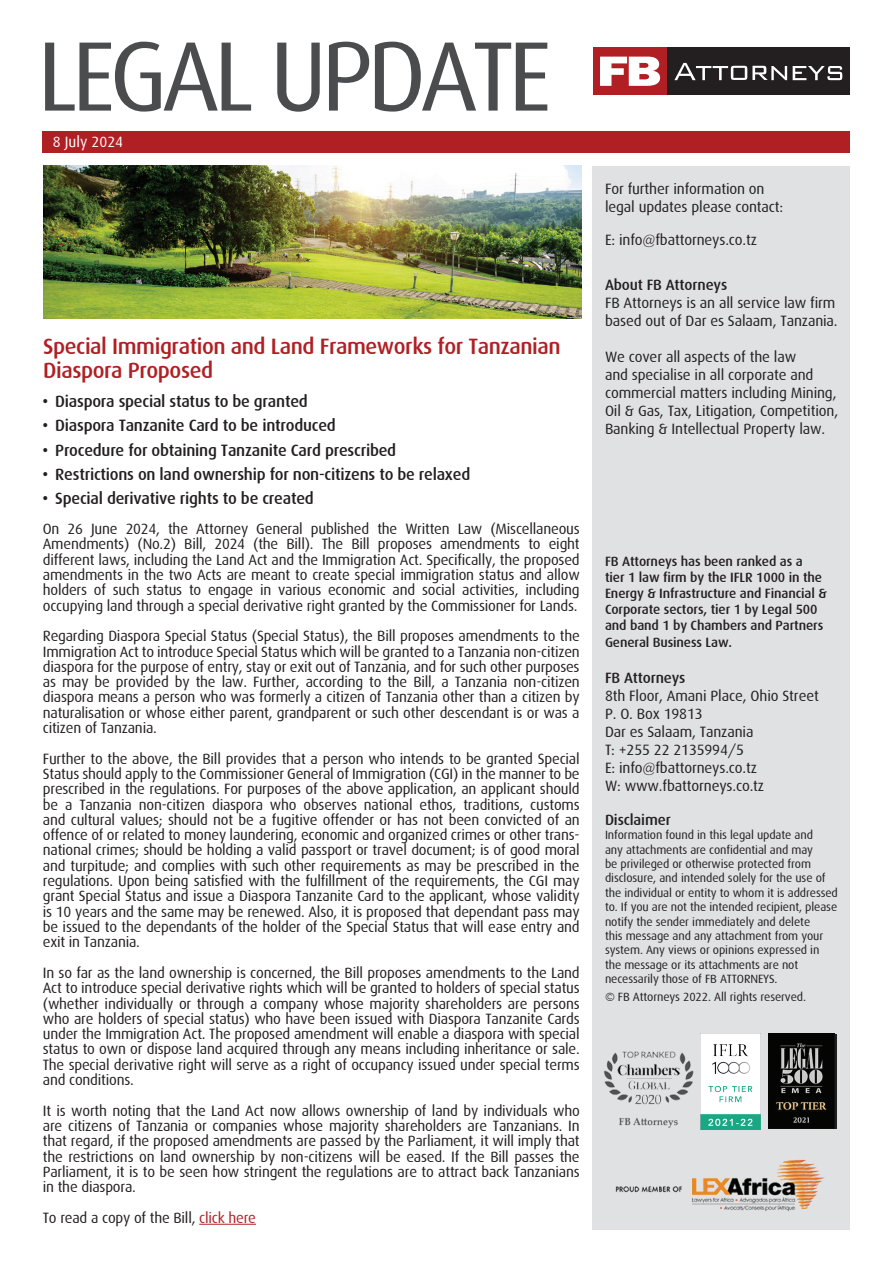
<style>
.page{position:relative;width:893px;height:1263px;background:#fff}
.page>*{position:absolute;margin:0;border:0;box-sizing:border-box;transform-origin:0 0}
.t1{font:98.85px "Dax";letter-spacing:-.06em;color:#4b4c4d}
.t2{font:500 22.2px/24px "Dax";letter-spacing:-.02em;color:#b01f23}
.t3{font:500 16.5px "Dax";letter-spacing:-.015em;color:#231f20}
.t4{font:16.2px "Dax";color:#fff}
.t5{font:15px/15.3px "Dax";letter-spacing:-.01em;color:#231f20;text-align:justify}
.t6{font:500 15px "Dax";letter-spacing:-.01em;color:#231f20}
.t7{font:15px "Dax";color:#fff}
.t8{font:500 13.5px/16.2px "Dax";letter-spacing:-.01em;color:#231f20}
.t9{font:12px/14.4px "Dax";letter-spacing:-.01em;color:#231f20}
.s1{color:#b01f23}
</style>
<div class="page">
<div style="left:593px;top:166px;width:257px;height:1063px;background:#e0e1e3"></div>
<div style="left:666px;top:47px;width:184px;height:48px;background:#231f20"></div>
<div style="left:593px;top:47px;width:74px;height:48px;background:#af1f23"></div>
<svg style="left:600px;top:57px;width:60px;height:29px"></svg>
<svg style="left:674px;top:63px;width:113px;height:17px"></svg>
<svg style="left:793px;top:66px;width:49px;height:14px"></svg>
<div style="left:43px;top:131px;width:807px;height:22px;background:#b01f23"></div>
<img style="left:603px;top:1033px;width:234px;height:179px">
<div style="left:769px;top:1034px;width:68px;height:94px;background:#191717"></div>
<img style="left:769px;top:1034px;width:65px;height:94px">
<img style="left:701px;top:1034px;width:59px;height:96px">
<hr style="left:199px;top:1224px;width:57px;height:1px;background:#b01f23">
<img style="left:43px;top:166px;width:538px;height:153px">
<h1 class="t1" style="left:37px;top:22px;width:516px">LEGAL UPDATE</h1>
<p class="t7" style="left:53px;top:134px;width:72px">8 July 2024</p>
<p class="t4" style="left:59px;top:144px;width:69px">May 2015</p>
<h2 class="t2" style="left:43px;top:335px;width:519px">Special Immigration and Land Frameworks for Tanzanian<br>Diaspora Proposed</h2>
<p class="t3" style="left:43px;top:392px;width:267px">• Diaspora special status to be granted</p>
<p class="t3" style="left:43px;top:416px;width:295px">• Diaspora Tanzanite Card to be introduced</p>
<p class="t3" style="left:43px;top:441px;width:355px">• Procedure for obtaining Tanzanite Card prescribed</p>
<p class="t3" style="left:43px;top:465px;width:429px">• Restrictions on land ownership for non-citizens to be relaxed</p>
<p class="t3" style="left:43px;top:489px;width:273px">• Special derivative rights to be created</p>
<p class="t5" style="left:43px;top:521px;width:538px">On 26 June 2024, the Attorney General published the Written Law (Miscellaneous Amendments) (No.2) Bill, 2024 (the Bill). The Bill proposes amendments to eight different laws, including the Land Act and the Immigration Act. Specifically, the proposed amendments in the two Acts are meant to create special immigration status and allow holders of such status to engage in various economic and social activities, including occupying land through a special derivative right granted by the Commissioner for Lands.</p>
<p class="t5" style="left:43px;top:628px;width:538px">Regarding Diaspora Special Status (Special Status), the Bill proposes amendments to the Immigration Act to introduce Special Status which will be granted to a Tanzania non-citizen diaspora for the purpose of entry, stay or exit out of Tanzania, and for such other purposes as may be provided by the law. Further, according to the Bill, a Tanzania non-citizen diaspora means a person who was formerly a citizen of Tanzania other than a citizen by naturalisation or whose either parent, grandparent or such other descendant is or was a citizen of Tanzania.</p>
<p class="t5" style="left:43px;top:751px;width:538px">Further to the above, the Bill provides that a person who intends to be granted Special Status should apply to the Commissioner General of Immigration (CGI) in the manner to be prescribed in the regulations. For purposes of the above application, an applicant should be a Tanzania non-citizen diaspora who observes national ethos, traditions, customs and cultural values; should not be a fugitive offender or has not been convicted of an offence of or related to money laundering, economic and organized crimes or other trans&shy;national crimes; should be holding a valid passport or travel document; is of good moral and turpitude; and complies with such other requirements as may be prescribed in the regulations. Upon being satisfied with the fulfillment of the requirements, the CGI may grant Special Status and issue a Diaspora Tanzanite Card to the applicant, whose validity is 10 years and the same may be renewed. Also, it is proposed that dependant pass may be issued to the dependants of the holder of the Special Status that will ease entry and exit in Tanzania.</p>
<p class="t5" style="left:43px;top:965px;width:538px">In so far as the land ownership is concerned, the Bill proposes amendments to the Land Act to introduce special derivative rights which will be granted to holders of special status (whether individually or through a company whose majority shareholders are persons who are holders of special status) who have been issued with Diaspora Tanzanite Cards under the Immigration Act. The proposed amendment will enable a diaspora with special status to own or dispose land acquired through any means including inheritance or sale.<br>The special derivative right will serve as a right of occupancy issued under special terms and conditions.</p>
<p class="t5" style="left:43px;top:1103px;width:538px">It is worth noting that the Land Act now allows ownership of land by individuals who are citizens of Tanzania or companies whose majority shareholders are Tanzanians. In that regard, if the proposed amendments are passed by the Parliament, it will imply that the restrictions on land ownership by non-citizens will be eased. If the Bill passes the Parliament, it is to be seen how stringent the regulations are to attract back Tanzanians in the diaspora.</p>
<p class="t5" style="left:43px;top:1210px;width:215px">To read a copy of the Bill, <span class="s1">click here</span></p>
<p class="t5" style="left:605px;top:180px;width:180px;line-height:18px">For further information on legal updates please contact:</p>
<p class="t5" style="left:605px;top:232px;width:154px">E: info@fbattorneys.co.tz</p>
<p class="t6" style="left:605px;top:277px;width:124px">About FB Attorneys</p>
<p class="t5" style="left:605px;top:294px;width:234px;line-height:18px">FB Attorneys is an all service law firm based out of Dar es Salaam, Tanzania.</p>
<p class="t5" style="left:605px;top:348px;width:235px;line-height:18px;text-align:left">We cover all aspects of the law<br>and specialise in all corporate and commercial matters including Mining, Oil &amp; Gas, Tax, Litigation, Competition, Banking &amp; Intellectual Property law.</p>
<p class="t8" style="left:605px;top:553px;width:223px">FB Attorneys has been ranked as a<br>tier 1 law firm by the IFLR 1000 in the Energy &amp; Infrastructure and Financial &amp; Corporate sectors, tier 1 by Legal 500 and band 1 by Chambers and Partners General Business Law.</p>
<p class="t6" style="left:605px;top:669px;width:82px">FB Attorneys</p>
<p class="t5" style="left:605px;top:686px;width:215px;line-height:18px;text-align:left">8th Floor, Amani Place, Ohio Street<br>P. O. Box 19813<br>Dar es Salaam, Tanzania<br>T: +255 22 2135994/5<br>E: info@fbattorneys.co.tz<br>W: www.fbattorneys.co.tz</p>
<p class="t6" style="left:605px;top:811px;width:67px">Disclaimer</p>
<p class="t9" style="left:605px;top:828px;width:234px">Information found in this legal update and<br>any attachments are confidential and may<br>be privileged or otherwise protected from disclosure, and intended solely for the use of the individual or entity to whom it is addressed to. If you are not the intended recipient, please notify the sender immediately and delete<br>this message and any attachment from your system. Any views or opinions expressed in the message or its attachments are not necessarily those of FB ATTORNEYS.</p>
<p class="t9" style="left:605px;top:989px;width:203px">© FB Attorneys 2022. All rights reserved.</p>
</div>
